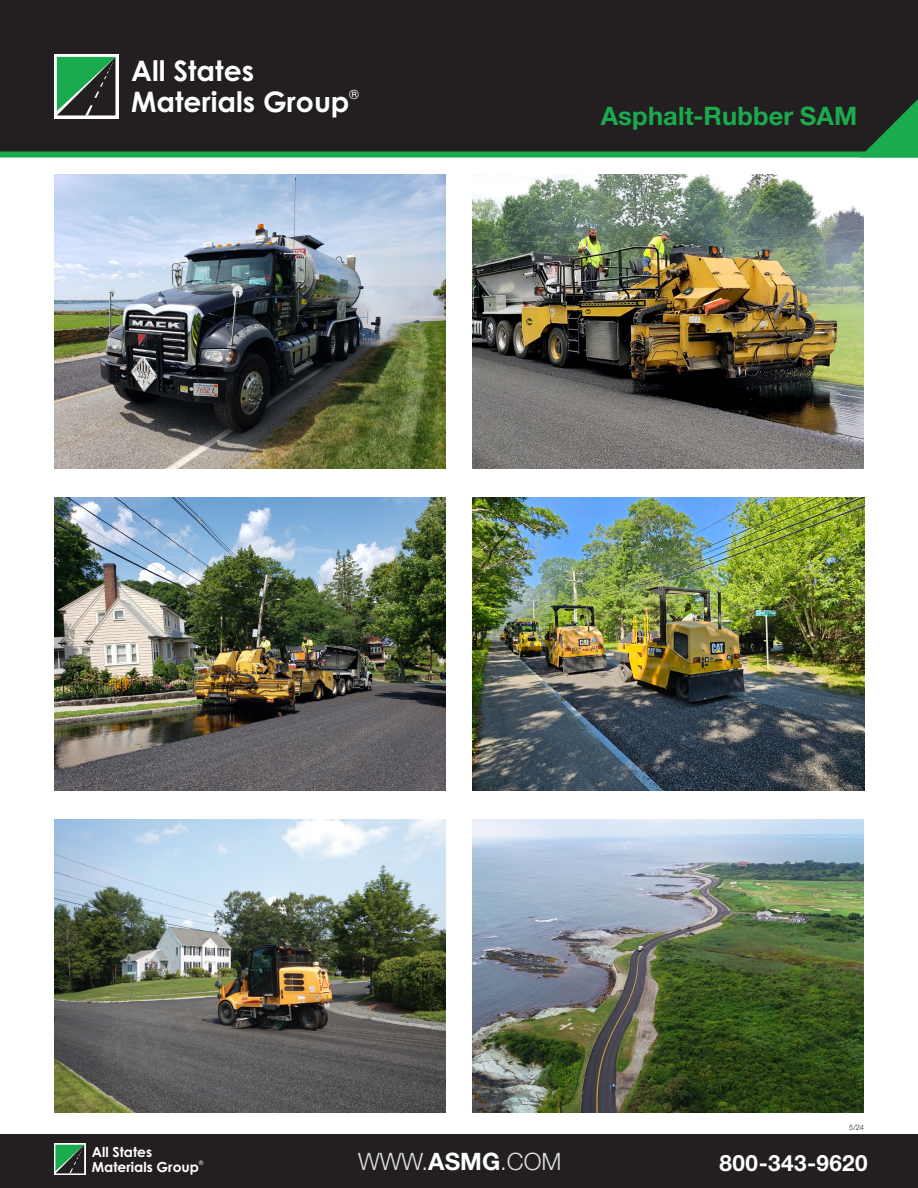
<style>
.page{position:relative;width:918px;height:1188px;background:#fff}
.page>*{position:absolute;margin:0;border:0;box-sizing:border-box;transform-origin:0 0}
.t1{font:700 28.2px/31px "Century Gothic";color:#fff}
.t2{font:700 25.5px "Helvetica Neue LT Std";letter-spacing:.005em;color:#1aab4e}
.t3{font:300 24px "Helvetica Neue LT Std";color:#dddee0}
.t4{font:700 22.5px "Helvetica Neue LT Std";letter-spacing:.02em;color:#fff}
.t5{font:700 13.8px/15.3px "Century Gothic";color:#fff}
.t6{font:12.3px "Century Gothic";color:#fff}
.t7{font:300 7.5px "Helvetica Neue LT Std";color:#231f20}
.t8{font:6px "Century Gothic";color:#fff}
.s1{font-weight:700;color:#fff}
</style>
<div class="page">
<div style="left:0;top:0;width:918px;height:157px;background:#231f20"></div>
<div style="left:0;top:151px;width:918px;height:6px;background:#1aab4e"></div>
<svg style="left:860px;top:99px;width:58px;height:53px"></svg>
<div style="left:0;top:1134px;width:918px;height:54px;background:#231f20"></div>
<svg style="left:54px;top:1143px;width:32px;height:32px"></svg>
<svg style="left:55px;top:1145px;width:30px;height:28px"></svg>
<svg style="left:54px;top:54px;width:64px;height:64px"></svg>
<svg style="left:57px;top:57px;width:58px;height:58px"></svg>
<img style="left:54px;top:175px;width:392px;height:294px">
<img style="left:472px;top:175px;width:392px;height:294px">
<img style="left:54px;top:497px;width:392px;height:294px">
<img style="left:473px;top:497px;width:391px;height:294px">
<img style="left:54px;top:819px;width:392px;height:294px">
<img style="left:472px;top:819px;width:392px;height:294px">
<p class="t1" style="left:131px;top:54px;width:220px">All States<br>Materials Group</p>
<p class="t6" style="left:349px;top:85px;width:11px">®</p>
<p class="t2" style="left:601px;top:100px;width:258px">Asphalt-Rubber SAM</p>
<p class="t7" style="left:849px;top:1123px;width:16px">5/24</p>
<p class="t5" style="left:92px;top:1143px;width:109px">All States<br>Materials Group</p>
<p class="t8" style="left:199px;top:1159px;width:6px">®</p>
<p class="t3" style="left:358px;top:1147px;width:205px">WWW.<span class="s1">ASMG</span>.COM</p>
<p class="t4" style="left:719px;top:1149px;width:150px">800-343-9620</p>
</div>
